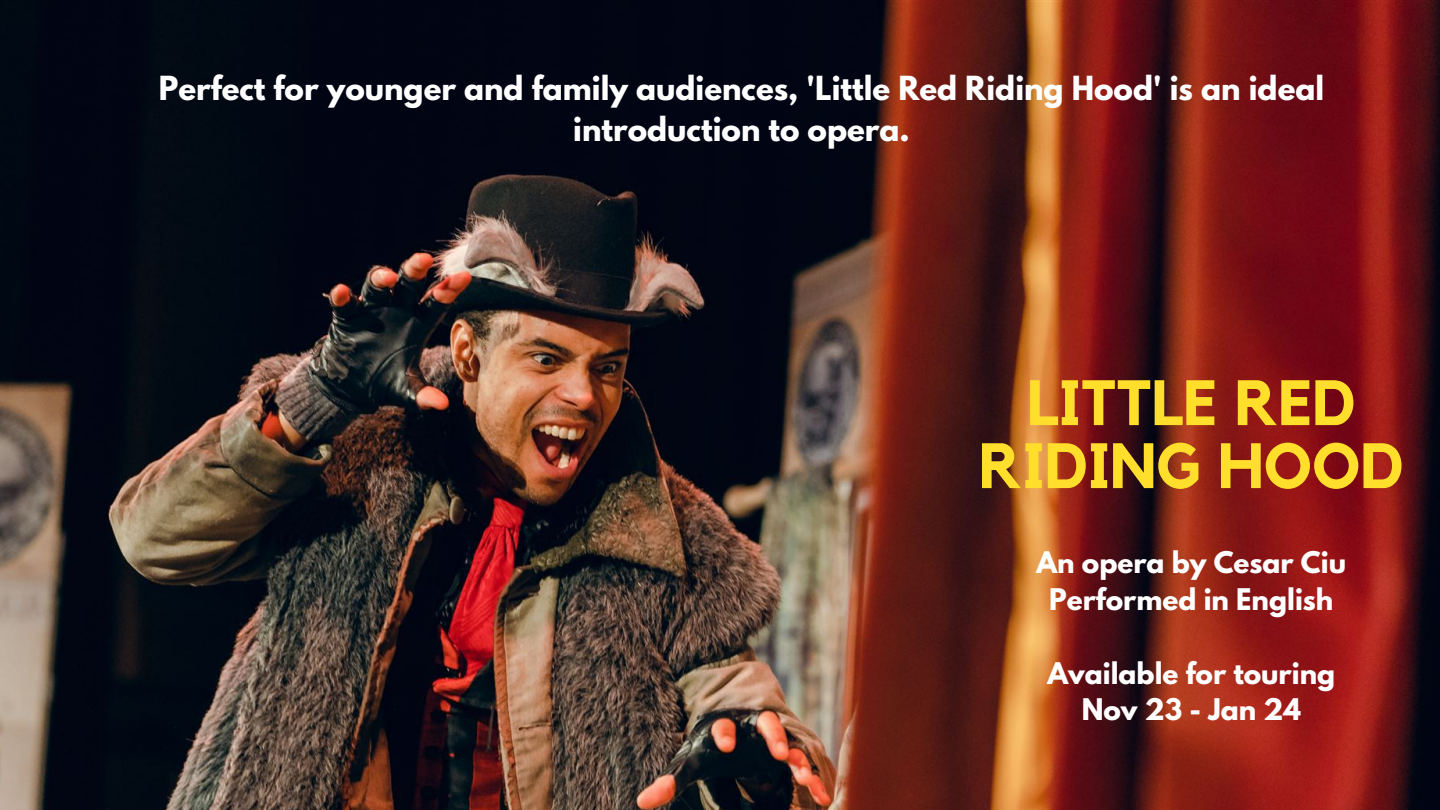
<style>
.page{position:relative;width:1440px;height:810px;background:#fff}
.page>*{position:absolute;margin:0;border:0;box-sizing:border-box;transform-origin:0 0}
.t1{font:700 63.3px/63px "Kollektif";color:#ffdf2b;text-align:center}
.t2{font:700 29.4px/40.5px "League Spartan";color:#fff;text-align:center}
.t3{font:700 26.4px/36.8px "League Spartan";color:#fff;text-align:center}
</style>
<div class="page">
<img style="left:0;top:0;width:1440px;height:810px">
<p class="t2" style="left:159px;top:72px;width:1167px">Perfect for younger and family audiences, 'Little Red Riding Hood' is an ideal introduction to opera.</p>
<h1 class="t1" style="left:979px;top:374px;width:426px">LITTLE RED<br>RIDING HOOD</h1>
<p class="t3" style="left:1037px;top:547px;width:311px">An opera by Cesar Ciu<br>Performed in English</p>
<p class="t3" style="left:1047px;top:658px;width:289px">Available for touring<br>Nov 23 - Jan 24</p>
</div>
